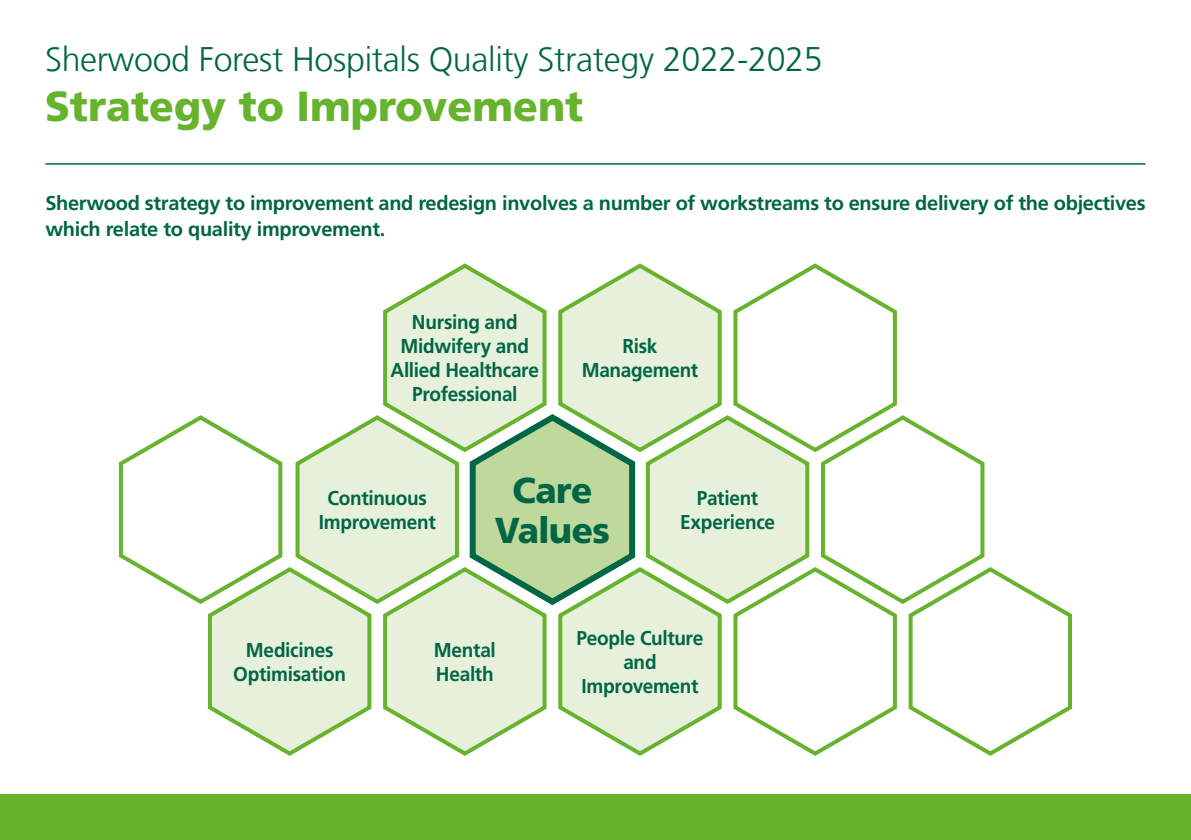
<style>
.page{position:relative;width:1191px;height:840px;background:#fff}
.page>*{position:absolute;margin:0;border:0;box-sizing:border-box;transform-origin:0 0}
.t1{font:900 42px "Frutiger LT Com";color:#66b32e}
.t2{font:900 36px/40px "Frutiger LT Com";letter-spacing:-.015em;color:#006645;text-align:center}
.t3{font:300 34px "Frutiger LT Com";letter-spacing:-.01em;color:#006645}
.t4{font:700 20px/24px "Frutiger LT Com";letter-spacing:-.015em;color:#006645;text-align:center;scale:.95 1}
.t5{font:700 20px/26px "Frutiger LT Com";letter-spacing:-.015em;color:#006645}
</style>
<div class="page">
<div style="left:0;top:794px;width:1191px;height:45px;background:#66b32e"></div>
<hr style="left:45px;top:163px;width:1100px;height:1px;background:#006645">
<svg style="left:118px;top:263px;width:954px;height:493px"></svg>
<h3 class="t3" style="left:45px;top:39px;width:779px">Sherwood Forest Hospitals Quality Strategy 2022-2025</h3>
<h1 class="t1" style="left:45px;top:81px;width:540px">Strategy to Improvement</h1>
<p class="t5" style="left:45px;top:190px;width:1101px">Sherwood strategy to improvement and redesign involves a number of workstreams to ensure delivery of the objectives which relate to quality improvement.</p>
<p class="t4" style="left:390px;top:310px;width:158px">Nursing and<br>Midwifery and<br>Allied Healthcare<br>Professional</p>
<p class="t4" style="left:581px;top:334px;width:124px">Risk<br>Management</p>
<p class="t4" style="left:319px;top:486px;width:125px">Continuous<br>Improvement</p>
<h2 class="t2" style="left:495px;top:470px;width:117px">Care<br>Values</h2>
<p class="t4" style="left:680px;top:486px;width:101px">Patient<br>Experience</p>
<p class="t4" style="left:233px;top:637px;width:120px">Medicines<br>Optimisation</p>
<p class="t4" style="left:434px;top:637px;width:67px;text-align:left">Mental<br>Health</p>
<p class="t4" style="left:576px;top:625px;width:135px">People Culture and<br>Improvement</p>
</div>
